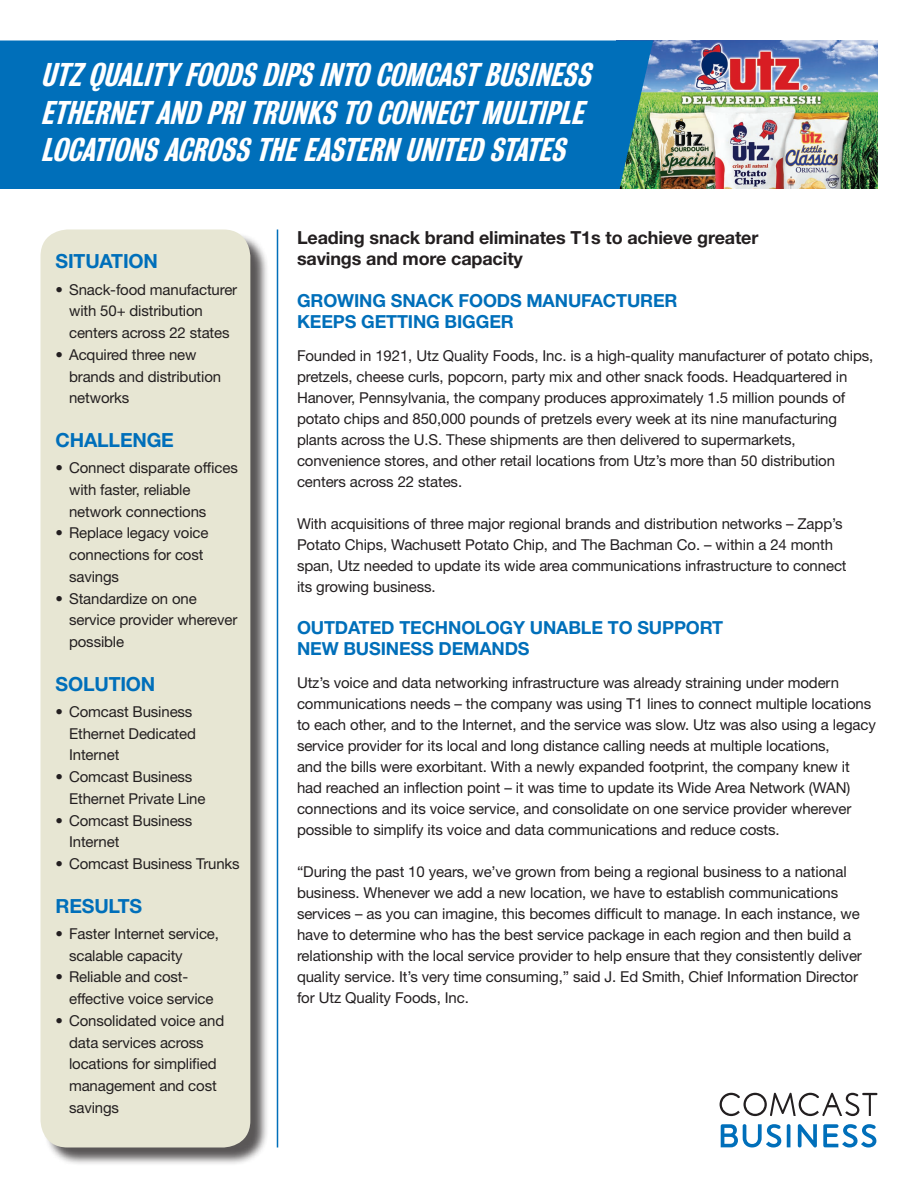
<style>
.page{position:relative;width:918px;height:1188px;background:#fff}
.page>*{position:absolute;margin:0;border:0;box-sizing:border-box;transform-origin:0 0}
.t1{font:italic 500 30px/37.5px "Bureau Grot Cond";color:#fff}
.t2{font:700 19.5px "Helvetica Neue";letter-spacing:-.01em;color:#006fba}
.t3{font:700 18px/21px "Helvetica Neue";letter-spacing:-.01em;color:#006fba}
.t4{font:700 18px/21px "Helvetica Neue";letter-spacing:-.01em;color:#231f20}
.t5{font:15px/21px "Helvetica Neue";letter-spacing:-.01em;color:#231f20}
</style>
<div class="page">
<img style="left:653px;top:40px;width:225px;height:149px">
<div style="left:43px;top:232px;width:226px;height:934px;background:#231f20;opacity:.75"></div>
<div style="left:40px;top:230px;width:210px;height:918px;background:#e7e6d3;border-radius:27px"></div>
<hr style="left:277px;top:230px;width:1px;height:918px;background:#006fba">
<svg style="left:720px;top:1093px;width:158px;height:23px"></svg>
<svg style="left:787px;top:1124px;width:3px;height:23px"></svg>
<svg style="left:798px;top:1124px;width:19px;height:23px"></svg>
<svg style="left:721px;top:1124px;width:60px;height:24px"></svg>
<svg style="left:823px;top:1124px;width:53px;height:24px"></svg>
<div style="left:0;top:40px;width:653px;height:149px;background:#006fba"></div>
<p class="t1" style="left:40px;top:57px;width:561px">UTZQUALITYFOODSDIPSINTOCOMCASTBUSINESS<br>ETHERNETANDPRITRUNKSTOCONNECTMULTIPLE<br>LOCATIONSACROSSTHEEASTERNUNITEDSTATES</p>
<p class="t2" style="left:56px;top:249px;width:104px">SITUATION</p>
<p class="t5" style="left:69px;top:278px;width:170px;line-height:21.8px;text-indent:-14px">• Snack-food manufacturer with 50+ distribution centers across 22 states</p>
<p class="t5" style="left:69px;top:343px;width:154px;line-height:21.8px;text-indent:-14px">• Acquired three new brands and distribution networks</p>
<p class="t2" style="left:56px;top:428px;width:120px">CHALLENGE</p>
<p class="t5" style="left:69px;top:457px;width:170px;line-height:21.8px;text-indent:-14px">• Connect disparate offices with faster, reliable network connections</p>
<p class="t5" style="left:69px;top:522px;width:141px;line-height:21.8px;text-indent:-14px">• Replace legacy voice connections for cost savings</p>
<p class="t5" style="left:69px;top:587px;width:170px;line-height:21.8px;text-indent:-14px">• Standardize on one service provider wherever possible</p>
<p class="t2" style="left:56px;top:672px;width:101px">SOLUTION</p>
<p class="t5" style="left:69px;top:700px;width:128px;line-height:21.8px;text-indent:-14px">• Comcast Business<br>Ethernet Dedicated<br>Internet</p>
<p class="t5" style="left:69px;top:766px;width:138px;line-height:21.8px;text-indent:-14px">• Comcast Business<br>Ethernet Private Line</p>
<p class="t5" style="left:69px;top:809px;width:125px;line-height:21.8px;text-indent:-14px">• Comcast Business<br>Internet</p>
<p class="t5" style="left:56px;top:853px;width:186px">• Comcast Business Trunks</p>
<p class="t2" style="left:56px;top:894px;width:88px">RESULTS</p>
<p class="t5" style="left:69px;top:922px;width:151px;line-height:21.8px;text-indent:-14px">• Faster Internet service, scalable capacity</p>
<p class="t5" style="left:69px;top:966px;width:146px;line-height:21.8px;text-indent:-14px">• Reliable and cost&shy;effective voice service</p>
<p class="t5" style="left:69px;top:1009px;width:157px;line-height:21.8px;text-indent:-14px">• Consolidated voice and data services across locations for simplified management and cost savings</p>
<p class="t4" style="left:297px;top:226px;width:463px">Leading snack brand eliminates T1s to achieve greater savings and more capacity</p>
<p class="t3" style="left:297px;top:289px;width:382px">GROWING SNACK FOODS MANUFACTURER<br>KEEPS GETTING BIGGER</p>
<p class="t5" style="left:297px;top:345px;width:578px">Founded in 1921, Utz Quality Foods, Inc. is a high-quality manufacturer of potato chips, pretzels, cheese curls, popcorn, party mix and other snack foods. Headquartered in Hanover, Pennsylvania, the company produces approximately 1.5 million pounds of potato chips and 850,000 pounds of pretzels every week at its nine manufacturing plants across the U.S. These shipments are then delivered to supermarkets, convenience stores, and other retail locations from Utz’s more than 50 distribution centers across 22 states.</p>
<p class="t5" style="left:297px;top:513px;width:551px">With acquisitions of three major regional brands and distribution networks – Zapp’s Potato Chips, Wachusett Potato Chip, and The Bachman Co. – within a 24 month span, Utz needed to update its wide area communications infrastructure to connect its growing business.</p>
<p class="t3" style="left:297px;top:616px;width:428px">OUTDATED TECHNOLOGY UNABLE TO SUPPORT<br>NEW BUSINESS DEMANDS</p>
<p class="t5" style="left:297px;top:672px;width:580px">Utz’s voice and data networking infrastructure was already straining under modern communications needs – the company was using T1 lines to connect multiple locations to each other, and to the Internet, and the service was slow. Utz was also using a legacy service provider for its local and long distance calling needs at multiple locations,<br>and the bills were exorbitant. With a newly expanded footprint, the company knew it had reached an inflection point – it was time to update its Wide Area Network (WAN) connections and its voice service, and consolidate on one service provider wherever possible to simplify its voice and data communications and reduce costs.</p>
<p class="t5" style="left:297px;top:861px;width:566px">“During the past 10 years, we’ve grown from being a regional business to a national business. Whenever we add a new location, we have to establish communications services – as you can imagine, this becomes difficult to manage. In each instance, we have to determine who has the best service package in each region and then build a relationship with the local service provider to help ensure that they consistently deliver quality service. It’s very time consuming,” said J. Ed Smith, Chief Information Director for Utz Quality Foods, Inc.</p>
</div>
